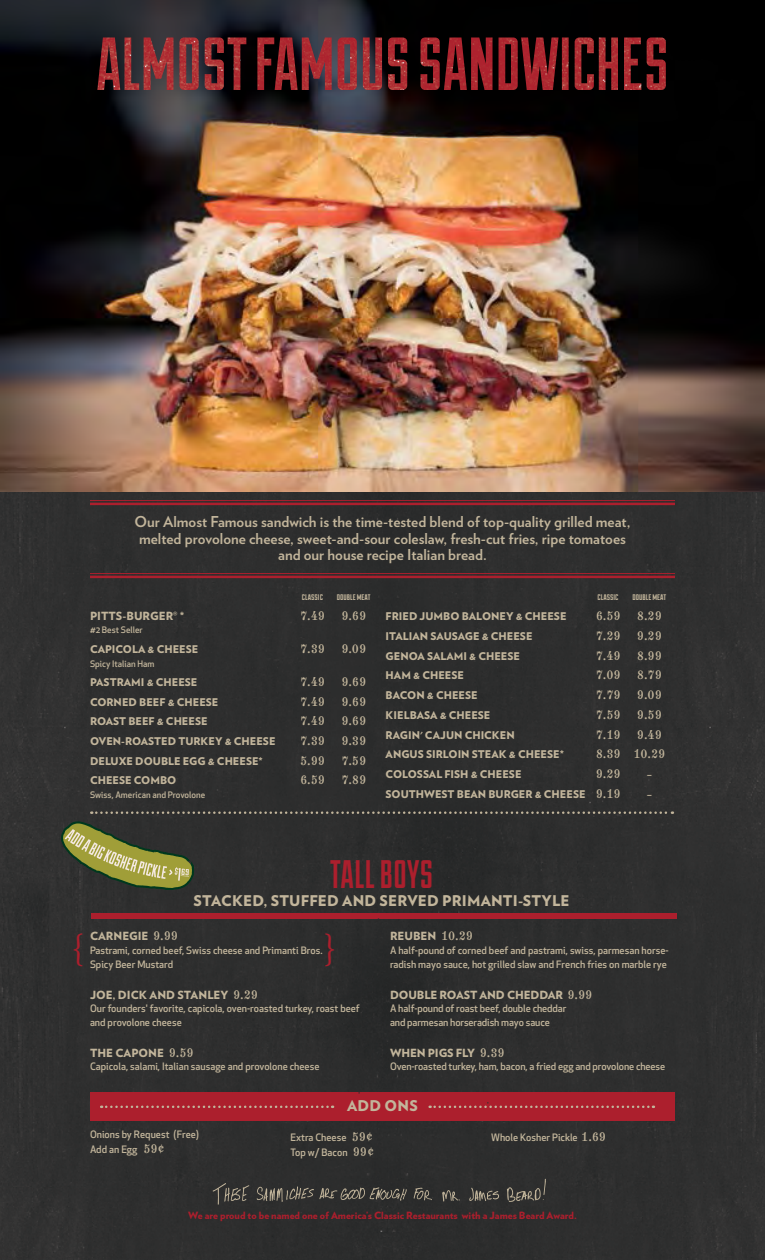
<style>
.page{position:relative;width:765px;height:1260px;background:#fff}
.page>*{position:absolute;margin:0;border:0;box-sizing:border-box;transform-origin:0 0}
.t1{font:39.75px "Duke Fill";letter-spacing:.01em;color:#ac1f2d}
.t2{font:37.5px "Minion Pro";color:#ac1f2d}
.t3{font:700 15px/16.2px "Verlag";color:#c2b59b;text-align:center}
.t4{font:900 14.75px "Verlag";letter-spacing:.01em;color:#c2b59b}
.t5{font:12.5px "Numbers Indicia";color:#c2b59b}
.t6{font:900 11.25px "Verlag";color:#c2b59b}
.t7{font:900 10.62px "Verlag";color:#c2b59b}
.t8{font:500 10px/13.8px "Apex New";color:#c2b59b}
.t9{font:900 10px "Verlag";color:#ac1f2d}
.t10{font:10px "Duke Fill";color:#c2b59b}
.t11{font:500 8.75px "Apex New";color:#c2b59b}
.s1{font-family:"Numbers Indicia";font-weight:400;font-size:12.5px}
</style>
<div class="page">
<img style="left:0;top:0;width:765px;height:1260px">
<img style="left:144px;top:38px;width:522px;height:52px">
<hr style="left:90px;top:500px;width:585px;height:1px;background:#ac1f2d">
<hr style="left:90px;top:503px;width:585px;height:2px;background:#ac1f2d">
<hr style="left:90px;top:573px;width:585px;height:1px;background:#ac1f2d">
<hr style="left:90px;top:576px;width:585px;height:2px;background:#ac1f2d">
<svg style="left:213px;top:1183px;width:36px;height:22px"></svg>
<svg style="left:414px;top:1188px;width:18px;height:12px"></svg>
<svg style="left:257px;top:1186px;width:150px;height:16px"></svg>
<svg style="left:469px;top:1188px;width:30px;height:13px"></svg>
<svg style="left:442px;top:1190px;width:18px;height:12px"></svg>
<svg style="left:507px;top:1179px;width:39px;height:23px"></svg>
<div style="left:90px;top:1092px;width:585px;height:28px;background:#ac1f2d"></div>
<svg style="left:101px;top:1106px;width:232px;height:2px"></svg>
<svg style="left:430px;top:1106px;width:224px;height:2px"></svg>
<svg style="left:58px;top:811px;width:615px;height:127px"></svg>
<h3 class="t3" style="left:135px;top:513px;width:497px">Our Almost Famous sandwich is the time-tested blend of top-quality grilled meat, melted provolone cheese, sweet-and-sour coleslaw, fresh-cut fries, ripe tomatoes and our house recipe Italian bread.</h3>
<p class="t10" style="left:302px;top:591px;width:23px">classic</p>
<p class="t10" style="left:337px;top:591px;width:35px">double meat</p>
<p class="t6" style="left:90px;top:607px;width:96px">PITTS-BURGER® *</p>
<p class="t5" style="left:300px;top:610px;width:26px">7.49</p>
<p class="t5" style="left:341px;top:610px;width:26px">9.69</p>
<p class="t11" style="left:90px;top:624px;width:54px">#2 Best Seller</p>
<p class="t7" style="left:90px;top:641px;width:110px">CAPICOLA &amp; CHEESE</p>
<p class="t5" style="left:300px;top:643px;width:26px">7.39</p>
<p class="t5" style="left:341px;top:643px;width:26px">9.09</p>
<p class="t11" style="left:90px;top:657px;width:66px">Spicy Italian Ham</p>
<p class="t7" style="left:90px;top:674px;width:109px">PASTRAMI &amp; CHEESE</p>
<p class="t5" style="left:300px;top:676px;width:26px">7.49</p>
<p class="t5" style="left:341px;top:676px;width:26px">9.69</p>
<p class="t7" style="left:90px;top:693px;width:130px">CORNED BEEF &amp; CHEESE</p>
<p class="t5" style="left:300px;top:696px;width:26px">7.49</p>
<p class="t5" style="left:341px;top:696px;width:26px">9.69</p>
<p class="t7" style="left:90px;top:713px;width:119px">ROAST BEEF &amp; CHEESE</p>
<p class="t5" style="left:300px;top:715px;width:26px">7.49</p>
<p class="t5" style="left:341px;top:715px;width:26px">9.69</p>
<p class="t7" style="left:90px;top:732px;width:187px">OVEN-ROASTED TURKEY &amp; CHEESE</p>
<p class="t5" style="left:300px;top:735px;width:26px">7.39</p>
<p class="t5" style="left:341px;top:735px;width:26px">9.39</p>
<p class="t7" style="left:90px;top:752px;width:174px">DELUXE DOUBLE EGG &amp; CHEESE*</p>
<p class="t5" style="left:300px;top:755px;width:26px">5.99</p>
<p class="t5" style="left:341px;top:755px;width:26px">7.59</p>
<p class="t7" style="left:90px;top:772px;width:88px">CHEESE COMBO</p>
<p class="t5" style="left:300px;top:774px;width:26px">6.59</p>
<p class="t5" style="left:341px;top:774px;width:26px">7.89</p>
<p class="t11" style="left:90px;top:789px;width:117px">Swiss, American and Provolone</p>
<p class="t10" style="left:598px;top:591px;width:23px">classic</p>
<p class="t10" style="left:633px;top:591px;width:35px">double meat</p>
<p class="t7" style="left:386px;top:608px;width:182px">FRIED JUMBO BALONEY &amp; CHEESE</p>
<p class="t5" style="left:596px;top:610px;width:26px">6.59</p>
<p class="t5" style="left:637px;top:610px;width:26px">8.29</p>
<p class="t7" style="left:386px;top:627px;width:148px">ITALIAN SAUSAGE &amp; CHEESE</p>
<p class="t5" style="left:596px;top:630px;width:26px">7.29</p>
<p class="t5" style="left:637px;top:630px;width:26px">9.29</p>
<p class="t7" style="left:386px;top:647px;width:136px">GENOA SALAMI &amp; CHEESE</p>
<p class="t5" style="left:596px;top:650px;width:26px">7.49</p>
<p class="t5" style="left:637px;top:650px;width:26px">8.99</p>
<p class="t7" style="left:386px;top:667px;width:80px">HAM &amp; CHEESE</p>
<p class="t5" style="left:596px;top:669px;width:26px">7.09</p>
<p class="t5" style="left:637px;top:669px;width:26px">8.79</p>
<p class="t7" style="left:386px;top:686px;width:94px">BACON &amp; CHEESE</p>
<p class="t5" style="left:596px;top:689px;width:26px">7.79</p>
<p class="t5" style="left:637px;top:689px;width:26px">9.09</p>
<p class="t7" style="left:386px;top:706px;width:106px">KIELBASA &amp; CHEESE</p>
<p class="t5" style="left:596px;top:709px;width:26px">7.59</p>
<p class="t5" style="left:637px;top:709px;width:26px">9.59</p>
<p class="t7" style="left:386px;top:726px;width:131px">RAGIN' CAJUN CHICKEN</p>
<p class="t5" style="left:596px;top:729px;width:26px">7.19</p>
<p class="t5" style="left:637px;top:729px;width:26px">9.49</p>
<p class="t7" style="left:386px;top:746px;width:180px">ANGUS SIRLOIN STEAK &amp; CHEESE*</p>
<p class="t5" style="left:596px;top:748px;width:71px">8.39 10.29</p>
<p class="t7" style="left:386px;top:765px;width:137px">COLOSSAL FISH &amp; CHEESE</p>
<p class="t5" style="left:596px;top:768px;width:26px">9.29</p>
<p class="t7" style="left:647px;top:765px;width:7px">–</p>
<p class="t7" style="left:386px;top:785px;width:236px">SOUTHWEST BEAN BURGER &amp; CHEESE <span class="s1">9.19</span></p>
<p class="t7" style="left:647px;top:785px;width:7px">–</p>
<h1 class="t1" style="left:330px;top:852px;width:105px">TALL BOYS</h1>
<h3 class="t4" style="left:194px;top:888px;width:377px">STACKED, STUFFED AND SERVED PRIMANTI-STYLE</h3>
<p class="t6" style="left:90px;top:927px;width:89px">CARNEGIE <span class="s1">9.99</span></p>
<p class="t8" style="left:90px;top:943px;width:234px">Pastrami, corned beef, Swiss cheese and Primanti Bros.<br>Spicy Beer Mustard</p>
<p class="t6" style="left:90px;top:985px;width:169px">JOE, DICK AND STANLEY <span class="s1">9.29</span></p>
<p class="t8" style="left:90px;top:1002px;width:271px">Our founders' favorite, capicola, oven-roasted turkey, roast beef and provolone cheese</p>
<p class="t6" style="left:90px;top:1043px;width:105px">THE CAPONE <span class="s1">9.59</span></p>
<p class="t8" style="left:90px;top:1060px;width:231px">Capicola, salami, Italian sausage and provolone cheese</p>
<h2 class="t2" style="left:71px;top:923px;width:15px">{</h2>
<h2 class="t2" style="left:324px;top:923px;width:15px">}</h2>
<p class="t6" style="left:390px;top:927px;width:84px">REUBEN <span class="s1">10.29</span></p>
<p class="t8" style="left:390px;top:943px;width:280px">A half-pound of corned beef and pastrami, swiss, parmesan horse&shy;radish mayo sauce, hot grilled slaw and French fries on marble rye</p>
<p class="t6" style="left:390px;top:985px;width:204px">DOUBLE ROAST AND CHEDDAR <span class="s1">9.99</span></p>
<p class="t8" style="left:390px;top:1002px;width:178px">A half-pound of roast beef, double cheddar and parmesan horseradish mayo sauce</p>
<p class="t6" style="left:390px;top:1043px;width:116px">WHEN PIGS FLY <span class="s1">9.39</span></p>
<p class="t8" style="left:390px;top:1060px;width:277px">Oven-roasted turkey, ham, bacon, a fried egg and provolone cheese</p>
<h3 class="t4" style="left:347px;top:1094px;width:72px">ADD ONS</h3>
<p class="t8" style="left:90px;top:1126px;width:111px;line-height:15px">Onions by Request (Free)<br>Add an Egg <span class="s1">59¢</span></p>
<p class="t8" style="left:291px;top:1129px;width:85px;line-height:15px">Extra Cheese <span class="s1">59¢<br></span>Top w/ Bacon <span class="s1">99¢</span></p>
<p class="t8" style="left:491px;top:1130px;width:116px">Whole Kosher Pickle <span class="s1">1.69</span></p>
<p class="t9" style="left:188px;top:1207px;width:390px">We are proud to be named one of America’s Classic Restaurants with a James Beard Award.</p>
</div>
